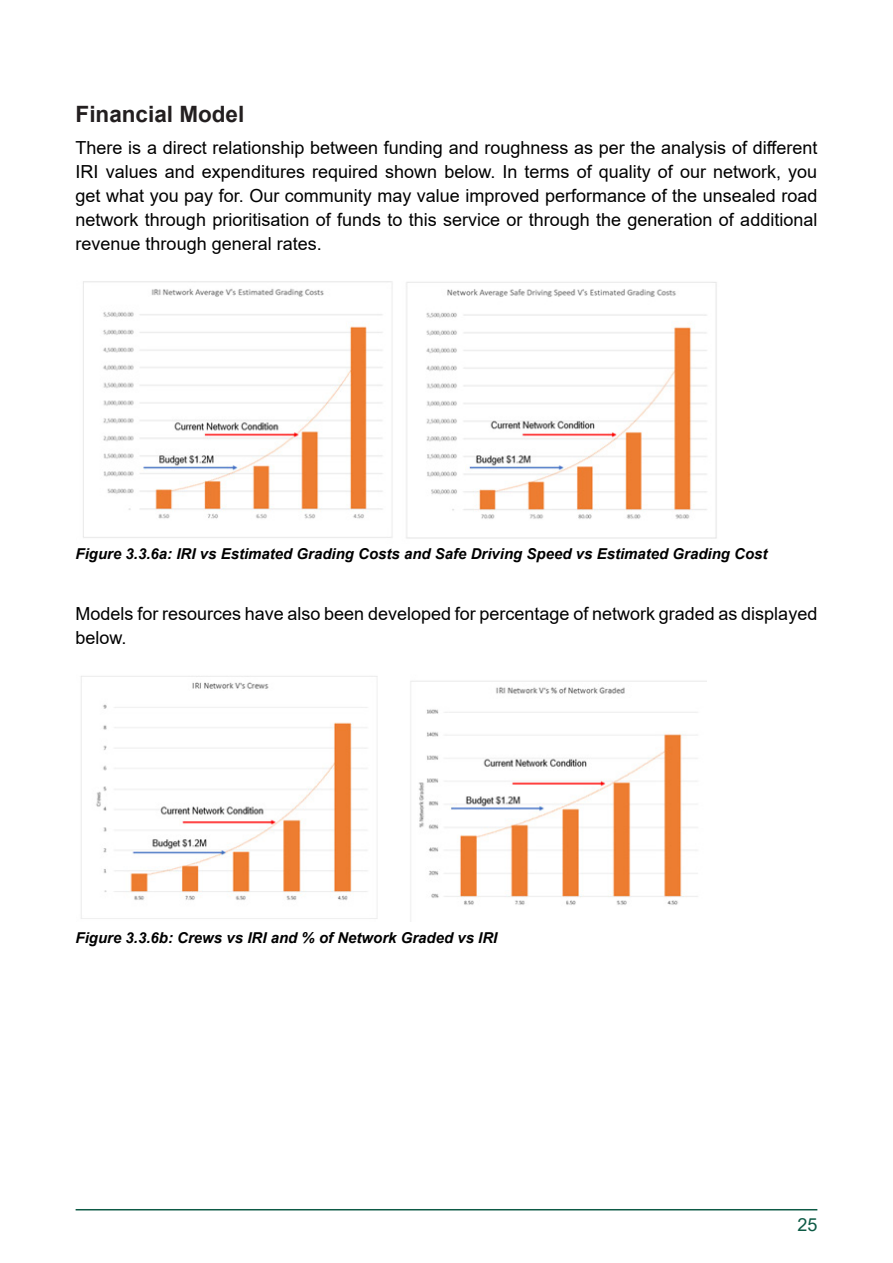
<style>
.page{position:relative;width:893px;height:1263px;background:#fff}
.page>*{position:absolute;margin:0;border:0;box-sizing:border-box;transform-origin:0 0}
.t1{font:700 22.5px "Arial";color:#231f20}
.t2{font:18px/24px "Arial";color:#000;text-align:justify}
.t3{font:18px "Arial";color:#0d5a45}
.t4{font:italic 700 15px "Arial";color:#000}
</style>
<div class="page">
<hr style="left:76px;top:1209px;width:741px;height:1px;background:#0d5a45">
<img style="left:83px;top:281px;width:634px;height:258px">
<img style="left:81px;top:676px;width:625px;height:246px">
<p class="t1" style="left:76px;top:99px;width:170px">Financial Model</p>
<p class="t2" style="left:76px;top:135px;width:743px">There is a direct relationship between funding and roughness as per the analysis of different IRI values and expenditures required shown below. In terms of quality of our network, you get what you pay for. Our community may value improved performance of the unsealed road network through prioritisation of funds to this service or through the generation of additional revenue through general rates.</p>
<p class="t4" style="left:76px;top:544px;width:693px">Figure 3.3.6a: IRI vs Estimated Grading Costs and Safe Driving Speed vs Estimated Grading Cost</p>
<p class="t2" style="left:76px;top:601px;width:743px">Models for resources have also been developed for percentage of network graded as displayed below.</p>
<p class="t4" style="left:76px;top:927px;width:423px">Figure 3.3.6b: Crews vs IRI and % of Network Graded vs IRI</p>
<p class="t3" style="left:797px;top:1212px;width:22px">25</p>
</div>
